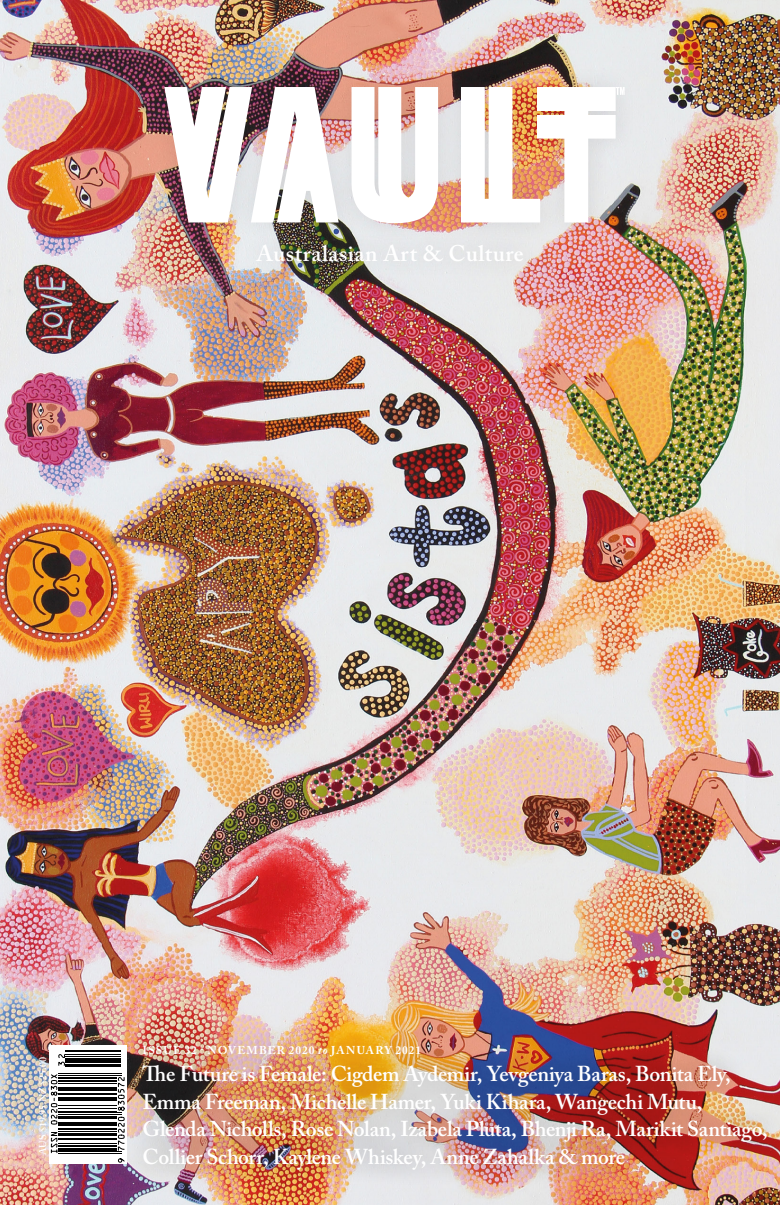
<style>
.page{position:relative;width:780px;height:1205px;background:#fff}
.page>*{position:absolute;margin:0;border:0;box-sizing:border-box;transform-origin:0 0}
.t1{font:600 22.5px "Adobe Caslon Pro";letter-spacing:.025em;color:#fff}
.t2{font:600 21.5px/27.5px "Adobe Caslon Pro";letter-spacing:-.015em;color:#fff}
.t3{font:700 11.38px "Adobe Caslon Pro";letter-spacing:.09em;color:#fff}
.t4{font:600 10px "Adobe Caslon Pro";color:#fff}
.s1{font-family:"Times New Roman";font-weight:400}
.s2{font-style:italic}
</style>
<div class="page">
<img style="left:0;top:0;width:780px;height:1205px">
<div style="left:49px;top:1045px;width:77px;height:119px;background:#fff"></div>
<hr style="left:65px;top:1050px;width:56px;height:2px;background:#000">
<svg style="left:50px;top:1054px;width:72px;height:109px"></svg>
<div style="left:143px;top:64px;width:495px;height:182px;background:#000;opacity:.09"></div>
<svg style="left:351px;top:87px;width:87px;height:136px"></svg>
<img style="left:164px;top:87px;width:174px;height:135px">
<img style="left:461px;top:87px;width:163px;height:135px">
<div style="left:237px;top:223px;width:306px;height:60px;background:#000;opacity:.14"></div>
<div style="left:122px;top:1023px;width:658px;height:166px;background:#000;opacity:.43"></div>
<p class="t1" style="left:256px;top:240px;width:269px">Australasian Art &amp; Culture</p>
<p class="t4" style="left:37px;top:1154px;width:99px;rotate:-90deg">AUS <span class="s1">$</span>19.95 NZ <span class="s1">$</span>25.00</p>
<p class="t3" style="left:143px;top:1043px;width:280px">ISSUE 32 · NOVEMBER 2020 <span class="s2">to</span> JANUARY 2021</p>
<p class="t2" style="left:142px;top:1060px;width:627px">The Future is Female: Cigdem Aydemir, Yevgeniya Baras, Bonita Ely, Emma Freeman, Michelle Hamer, Yuki Kihara, Wangechi Mutu, Glenda Nicholls, Rose Nolan, Izabela Pluta, Bhenji Ra, Marikit Santiago, Collier Schorr, Kaylene Whiskey, Anne Zahalka &amp; more</p>
</div>
